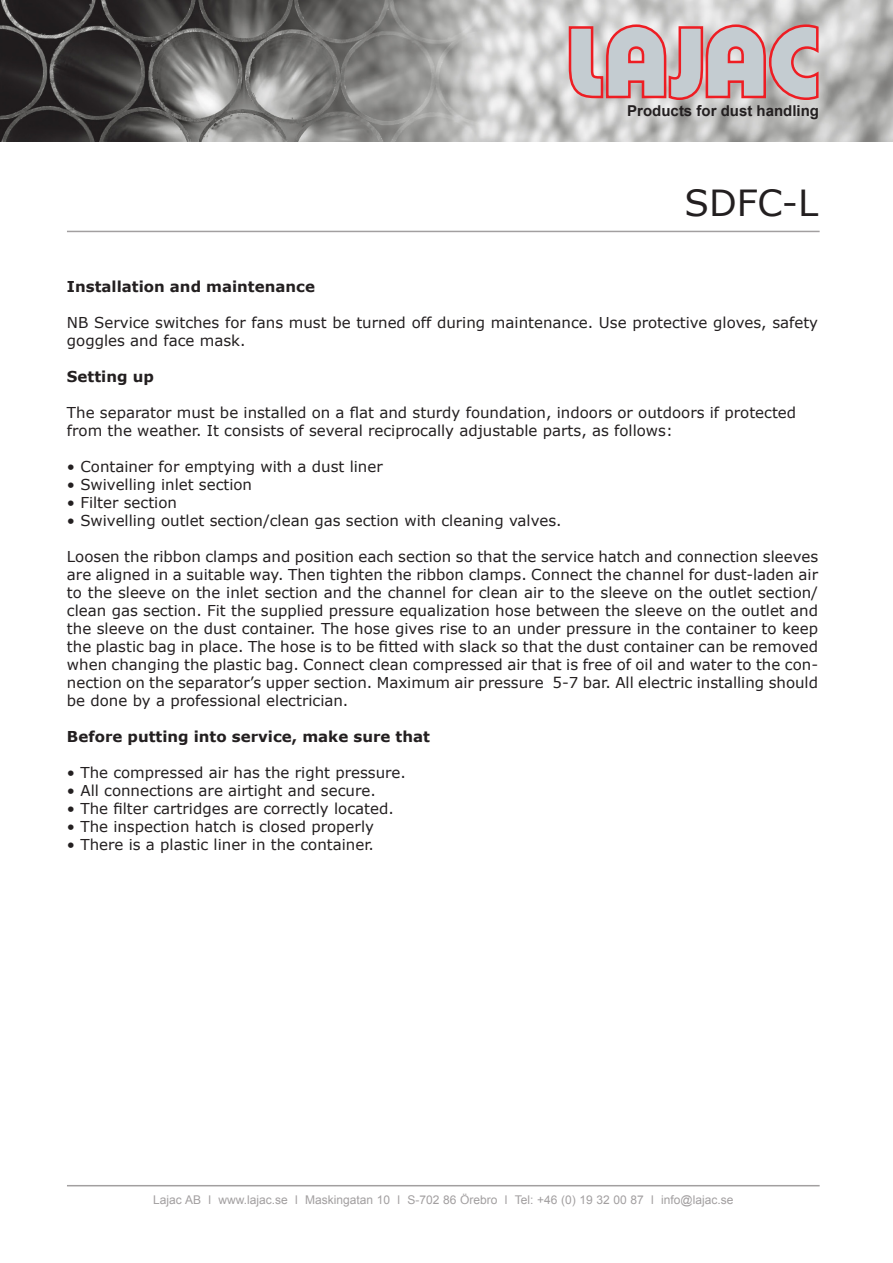
<style>
.page{position:relative;width:893px;height:1263px;background:#fff}
.page>*{position:absolute;margin:0;border:0;box-sizing:border-box;transform-origin:0 0}
.t1{font:36px "Verdana";color:#231f20}
.t2{font:15px/18px "Verdana";color:#231f20}
.t3{font:700 15px "Verdana";color:#231f20}
.t4{font:700 15px "Arial";color:#231f20}
.t5{font:12px "Arial";color:#a29fa0}
</style>
<div class="page">
<img style="left:0;top:0;width:893px;height:141px">
<hr style="left:67px;top:1185px;width:753px;height:1px;background:#a29fa0">
<svg style="left:569px;top:24px;width:249px;height:76px;background:#cdaeb2"></svg>
<hr style="left:67px;top:231px;width:753px;height:1px;background:#a29fa0">
<p class="t4" style="left:627px;top:101px;width:193px">Products for dust handling</p>
<p class="t1" style="left:684px;top:178px;width:135px">SDFC-L</p>
<p class="t3" style="left:67px;top:276px;width:249px">Installation and maintenance</p>
<p class="t2" style="left:67px;top:313px;width:753px">NB Service switches for fans must be turned off during maintenance. Use protective gloves, safety goggles and face mask.</p>
<p class="t3" style="left:67px;top:366px;width:88px">Setting up</p>
<p class="t2" style="left:67px;top:403px;width:731px">The separator must be installed on a flat and sturdy foundation, indoors or outdoors if protected</p>
<p class="t2" style="left:67px;top:421px;width:607px">from the weather. It consists of several reciprocally adjustable parts, as follows:</p>
<p class="t2" style="left:67px;top:457px;width:317px">• Container for emptying with a dust liner</p>
<p class="t2" style="left:67px;top:475px;width:187px">• Swivelling inlet section</p>
<p class="t2" style="left:67px;top:493px;width:112px">• Filter section</p>
<p class="t2" style="left:67px;top:511px;width:496px">• Swivelling outlet section/clean gas section with cleaning valves.</p>
<p class="t2" style="left:67px;top:547px;width:753px;text-align:justify">Loosen the ribbon clamps and position each section so that the service hatch and connection sleeves are aligned in a suitable way. Then tighten the ribbon clamps. Connect the channel for dust-laden air to the sleeve on the inlet section and the channel for clean air to the sleeve on the outlet section/ clean gas section. Fit the supplied pressure equalization hose between the sleeve on the outlet and the sleeve on the dust container. The hose gives rise to an under pressure in the container to keep the plastic bag in place. The hose is to be fitted with slack so that the dust container can be removed when changing the plastic bag. Connect clean compressed air that is free of oil and water to the con&shy;nection on the separator’s upper section. Maximum air pressure 5-7 bar. All electric installing should be done by a professional electrician.</p>
<p class="t3" style="left:67px;top:726px;width:364px">Before putting into service, make sure that</p>
<p class="t2" style="left:67px;top:763px;width:341px">• The compressed air has the right pressure.</p>
<p class="t2" style="left:67px;top:781px;width:310px">• All connections are airtight and secure.</p>
<p class="t2" style="left:67px;top:799px;width:328px">• The filter cartridges are correctly located.</p>
<p class="t2" style="left:67px;top:817px;width:308px">• The inspection hatch is closed properly</p>
<p class="t2" style="left:67px;top:835px;width:309px">• There is a plastic liner in the container.</p>
<p class="t5" style="left:153px;top:1191px;width:581px">Lajac AB l www.lajac.se l Maskingatan 10 l S-702 86 Örebro l Tel: +46 (0) 19 32 00 87 l info@lajac.se</p>
</div>
